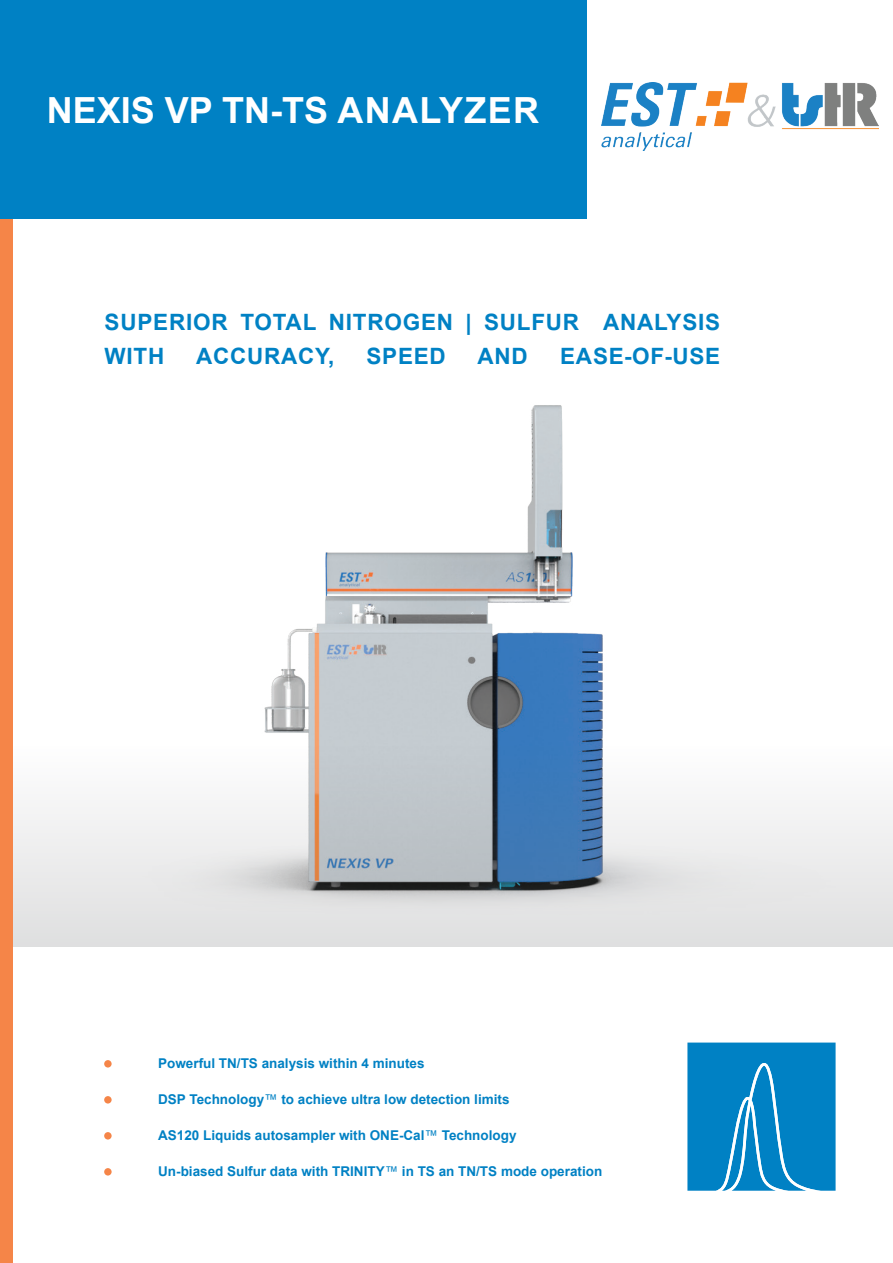
<style>
.page{position:relative;width:893px;height:1263px;background:#fff}
.page>*{position:absolute;margin:0;border:0;box-sizing:border-box;transform-origin:0 0}
.t1{font:700 36px "Arial";color:#fff}
.t2{font:700 22.5px/34.5px "Arial";letter-spacing:.035em;color:#0081c4}
.t3{font:700 13.5px "Arial";color:#0081c4}
.s1{font-weight:400}
</style>
<div class="page">
<svg style="left:13px;top:436px;width:880px;height:510px"></svg>
<div style="left:0;top:0;width:13px;height:1263px;background:#f58548"></div>
<div style="left:104px;top:1060px;width:8px;height:7px;background:#f58548;border-radius:50%"></div>
<div style="left:104px;top:1096px;width:8px;height:7px;background:#f58548;border-radius:50%"></div>
<div style="left:104px;top:1132px;width:8px;height:7px;background:#f58548;border-radius:50%"></div>
<div style="left:104px;top:1168px;width:8px;height:7px;background:#f58548;border-radius:50%"></div>
<svg style="left:687px;top:1042px;width:149px;height:149px"></svg>
<div style="left:0;top:0;width:587px;height:219px;background:#0081c4"></div>
<svg style="left:157px;top:554px;width:142px;height:63px"></svg>
<img style="left:602px;top:83px;width:276px;height:67px">
<h1 class="t1" style="left:47px;top:84px;width:494px">NEXIS VP TN-TS ANALYZER</h1>
<h2 class="t2" style="left:105px;top:305px;width:617px">SUPERIOR TOTAL NITROGEN | SULFUR ANALYSIS<br>WITH</h2>
<h2 class="t2" style="left:196px;top:339px;width:140px">ACCURACY,</h2>
<h2 class="t2" style="left:366px;top:339px;width:81px">SPEED</h2>
<h2 class="t2" style="left:477px;top:339px;width:52px">AND</h2>
<h2 class="t2" style="left:560px;top:339px;width:162px">EASE-OF-USE</h2>
<p class="t3" style="left:158px;top:1053px;width:268px">Powerful TN/TS analysis within 4 minutes</p>
<p class="t3" style="left:158px;top:1089px;width:353px">DSP Technology<span class="s1">™</span> to achieve ultra low detection limits</p>
<p class="t3" style="left:158px;top:1125px;width:360px">AS120 Liquids autosampler with ONE-Cal<span class="s1">™</span> Technology</p>
<p class="t3" style="left:158px;top:1161px;width:446px">Un-biased Sulfur data with TRINITY<span class="s1">™</span> in TS an TN/TS mode operation</p>
</div>
